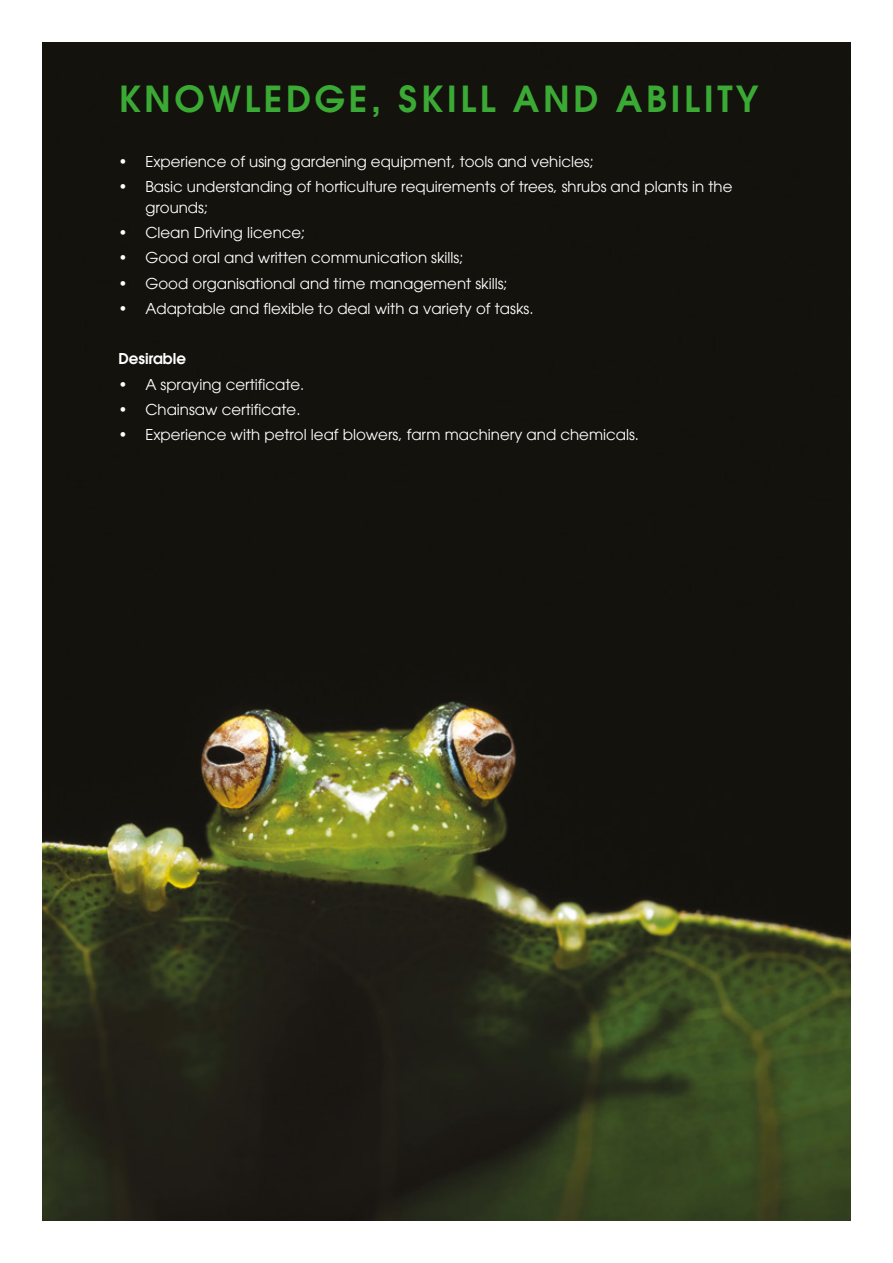
<style>
.page{position:relative;width:893px;height:1263px;background:#fff}
.page>*{position:absolute;margin:0;border:0;box-sizing:border-box;transform-origin:0 0}
.t1{font:36px "Avant Garde Gothic ITCW01 Dm";letter-spacing:.1em;color:#3aaa35}
.t2{font:15px/21px "Avant Garde Gothic ITCW01 Bk";color:#fff}
.t3{font:15px "Avant Garde Gothic ITCW01 Dm";color:#fff}
</style>
<div class="page">
<img style="left:43px;top:43px;width:807px;height:1177px">
<h1 class="t1" style="left:118px;top:75px;width:642px">KNOWLEDGE, SKILL AND ABILITY</h1>
<p class="t2" style="left:118px;top:151px;width:477px">• Experience of using gardening equipment, tools and vehicles;</p>
<p class="t2" style="left:145px;top:176px;width:589px;text-indent:-27px">• Basic understanding of horticulture requirements of trees, shrubs and plants in the grounds;</p>
<p class="t2" style="left:118px;top:222px;width:189px">• Clean Driving licence;</p>
<p class="t2" style="left:118px;top:247px;width:347px">• Good oral and written communication skills;</p>
<p class="t2" style="left:118px;top:273px;width:391px">• Good organisational and time management skills;</p>
<p class="t2" style="left:118px;top:298px;width:417px">• Adaptable and flexible to deal with a variety of tasks.</p>
<p class="t3" style="left:118px;top:349px;width:69px">Desirable</p>
<p class="t2" style="left:118px;top:374px;width:188px">• A spraying certificate.</p>
<p class="t2" style="left:118px;top:399px;width:184px">• Chainsaw certificate.</p>
<p class="t2" style="left:118px;top:424px;width:522px">• Experience with petrol leaf blowers, farm machinery and chemicals.</p>
</div>
